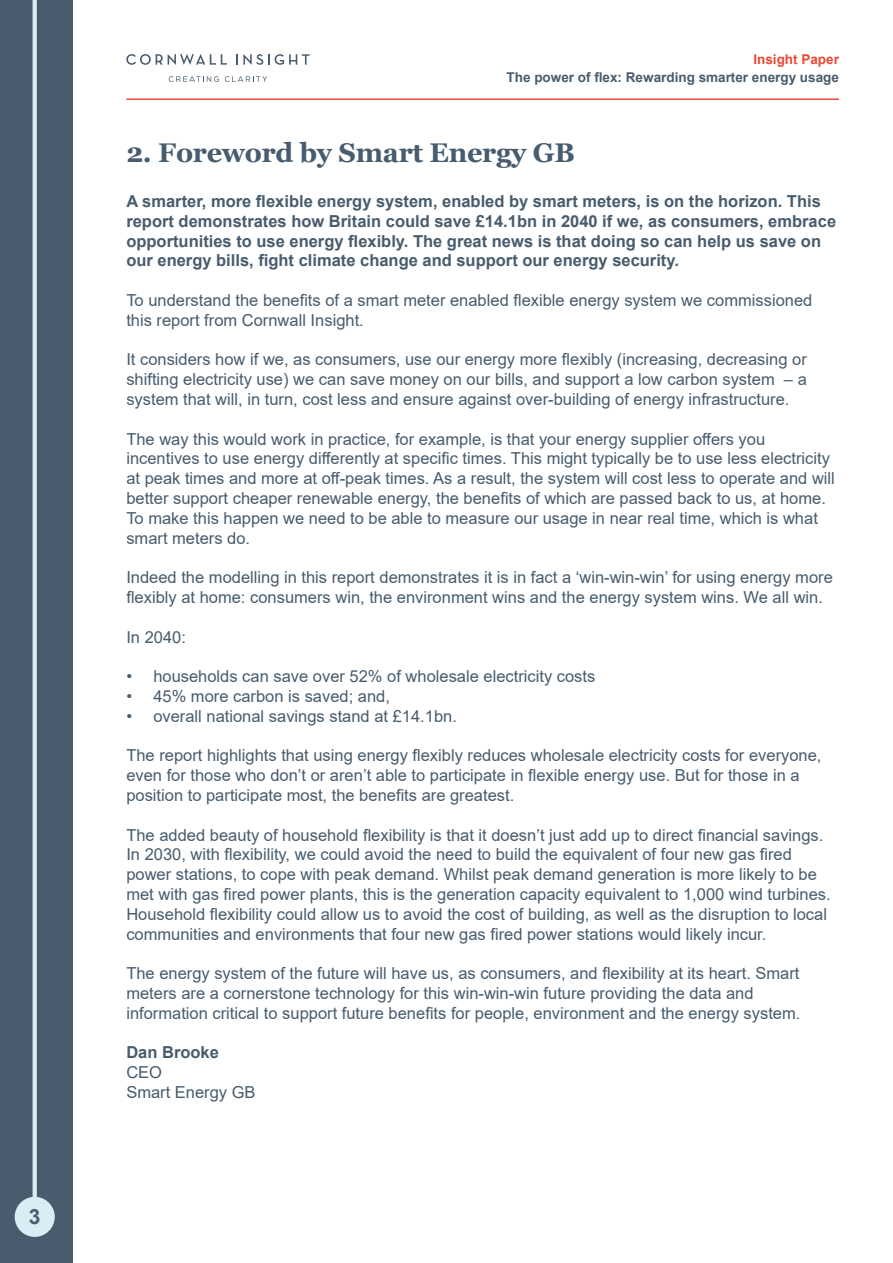
<style>
.page{position:relative;width:893px;height:1263px;background:#fff}
.page>*{position:absolute;margin:0;border:0;box-sizing:border-box;transform-origin:0 0}
.t1{font:700 27px "Georgia";letter-spacing:-.01em;color:#475c6e}
.t2{font:700 21px "Arial";color:#485c6d}
.t3{font:16.5px/19.8px "Arial";color:#475c6e}
.t4{font:700 16.5px/19.8px "Arial";color:#475c6e}
.t5{font:700 13.5px "Arial";color:#485c6d}
.t6{font:700 13.5px "Arial";color:#e94934}
</style>
<div class="page">
<div style="left:0;top:0;width:72px;height:1263px;background:#485c6d"></div>
<svg style="left:15px;top:0;width:40px;height:1237px"></svg>
<svg style="left:126px;top:54px;width:101px;height:11px"></svg>
<svg style="left:236px;top:54px;width:74px;height:11px"></svg>
<svg style="left:169px;top:76px;width:50px;height:6px"></svg>
<svg style="left:225px;top:76px;width:42px;height:6px"></svg>
<hr style="left:126px;top:98px;width:713px;height:2px;background:#e94934">
<p class="t2" style="left:29px;top:1202px;width:13px">3</p>
<p class="t6" style="left:753px;top:50px;width:87px">Insight Paper</p>
<p class="t5" style="left:507px;top:68px;width:334px">The power of flex: Rewarding smarter energy usage</p>
<h1 class="t1" style="left:126px;top:135px;width:450px">2. Foreword by Smart Energy GB</h1>
<p class="t4" style="left:126px;top:191px;width:711px">A smarter, more flexible energy system, enabled by smart meters, is on the horizon. This report demonstrates how Britain could save £14.1bn in 2040 if we, as consumers, embrace opportunities to use energy flexibly. The great news is that doing so can help us save on our energy bills, fight climate change and support our energy security.</p>
<p class="t3" style="left:126px;top:290px;width:687px">To understand the benefits of a smart meter enabled flexible energy system we commissioned this report from Cornwall Insight.</p>
<p class="t3" style="left:126px;top:349px;width:682px;text-align:justify">It considers how if we, as consumers, use our energy more flexibly (increasing, decreasing or shifting electricity use) we can save money on our bills, and support a low carbon system – a system that will, in turn, cost less and ensure against over-building of energy infrastructure.</p>
<p class="t3" style="left:126px;top:429px;width:710px">The way this would work in practice, for example, is that your energy supplier offers you incentives to use energy differently at specific times. This might typically be to use less electricity at peak times and more at off-peak times. As a result, the system will cost less to operate and will better support cheaper renewable energy, the benefits of which are passed back to us, at home.<br>To make this happen we need to be able to measure our usage in near real time, which is what smart meters do.</p>
<p class="t3" style="left:126px;top:567px;width:708px">Indeed the modelling in this report demonstrates it is in fact a ‘win-win-win’ for using energy more flexibly at home: consumers win, the environment wins and the energy system wins. We all win.</p>
<p class="t3" style="left:126px;top:627px;width:61px">In 2040:</p>
<p class="t3" style="left:126px;top:666px;width:471px">• households can save over 52% of wholesale electricity costs</p>
<p class="t3" style="left:126px;top:686px;width:265px">• 45% more carbon is saved; and,</p>
<p class="t3" style="left:126px;top:706px;width:332px">• overall national savings stand at £14.1bn.</p>
<p class="t3" style="left:126px;top:745px;width:697px">The report highlights that using energy flexibly reduces wholesale electricity costs for everyone, even for those who don’t or aren’t able to participate in flexible energy use. But for those in a position to participate most, the benefits are greatest.</p>
<p class="t3" style="left:126px;top:825px;width:706px">The added beauty of household flexibility is that it doesn’t just add up to direct financial savings.<br>In 2030, with flexibility, we could avoid the need to build the equivalent of four new gas fired power stations, to cope with peak demand. Whilst peak demand generation is more likely to be met with gas fired power plants, this is the generation capacity equivalent to 1,000 wind turbines.<br>Household flexibility could allow us to avoid the cost of building, as well as the disruption to local communities and environments that four new gas fired power stations would likely incur.</p>
<p class="t3" style="left:126px;top:963px;width:676px">The energy system of the future will have us, as consumers, and flexibility at its heart. Smart meters are a cornerstone technology for this win-win-win future providing the data and information critical to support future benefits for people, environment and the energy system.</p>
<p class="t4" style="left:126px;top:1043px;width:94px">Dan Brooke</p>
<p class="t3" style="left:126px;top:1062px;width:131px">CEO<br>Smart Energy GB</p>
</div>
